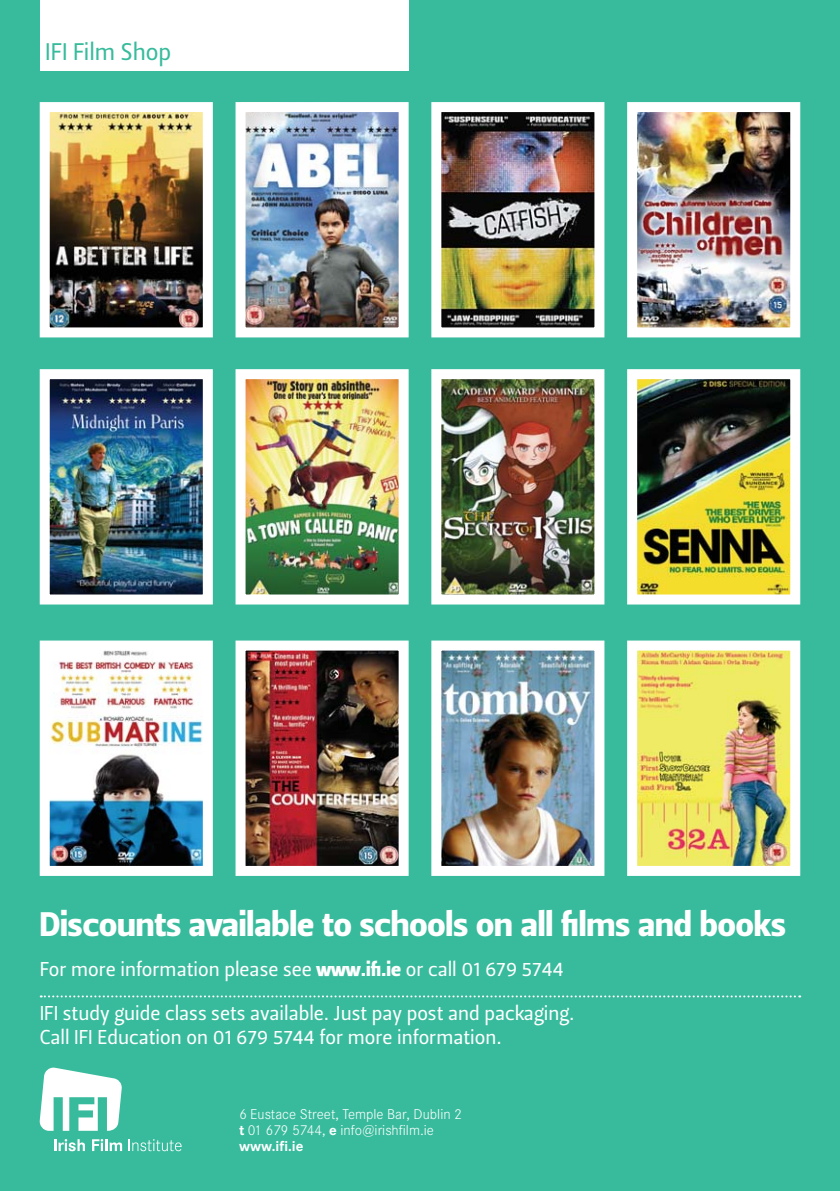
<style>
.page{position:relative;width:840px;height:1191px;background:#fff}
.page>*{position:absolute;margin:0;border:0;box-sizing:border-box;transform-origin:0 0}
.t1{font:34px "Leitura Sans Grot 4";color:#fff}
.t2{font:24px "Leitura Sans Grot 2";color:#38bb9c}
.t3{font:20px/24px "Leitura Sans Grot 2";color:#fff}
.t4{font:300 14px/16px "Corporate SBQ";color:#fff}
.s1{font-family:"Leitura Sans Grot 4"}
.s2{font-weight:700}
</style>
<div class="page">
<div style="left:0;top:0;width:839px;height:1191px;background:#38bb9c"></div>
<div style="left:40px;top:0;width:368px;height:70px;background:#fff"></div>
<svg style="left:54px;top:1139px;width:31px;height:12px"></svg>
<svg style="left:92px;top:1139px;width:30px;height:12px"></svg>
<svg style="left:128px;top:1139px;width:53px;height:12px"></svg>
<svg style="left:40px;top:1067px;width:82px;height:63px"></svg>
<svg style="left:41px;top:995px;width:758px;height:2px"></svg>
<img style="left:39px;top:102px;width:174px;height:236px">
<img style="left:39px;top:369px;width:174px;height:236px">
<img style="left:39px;top:640px;width:174px;height:236px">
<img style="left:431px;top:102px;width:174px;height:236px">
<img style="left:431px;top:369px;width:174px;height:236px">
<img style="left:431px;top:640px;width:174px;height:236px">
<img style="left:235px;top:102px;width:174px;height:236px">
<img style="left:235px;top:369px;width:174px;height:236px">
<img style="left:235px;top:640px;width:174px;height:236px">
<img style="left:627px;top:102px;width:174px;height:236px">
<img style="left:627px;top:369px;width:174px;height:236px">
<img style="left:627px;top:640px;width:174px;height:236px">
<p class="t2" style="left:45px;top:41px;width:127px">IFI Film Shop</p>
<h1 class="t1" style="left:40px;top:910px;width:747px">Discounts available to schools on all films and books</h1>
<p class="t3" style="left:40px;top:959px;width:525px">For more information please see <span class="s1">www.ifi.ie</span> or call 01 679 5744</p>
<p class="t3" style="left:40px;top:1003px;width:536px">IFI study guide class sets available. Just pay post and packaging.<br>Call IFI Education on 01 679 5744 for more information.</p>
<p class="t4" style="left:239px;top:1107px;width:224px">6 Eustace Street, Temple Bar, Dublin 2 <span class="s2">t</span> 01 679 5744, <span class="s2">e</span> info@irishfilm.ie <span class="s2">www.ifi.ie</span></p>
</div>
